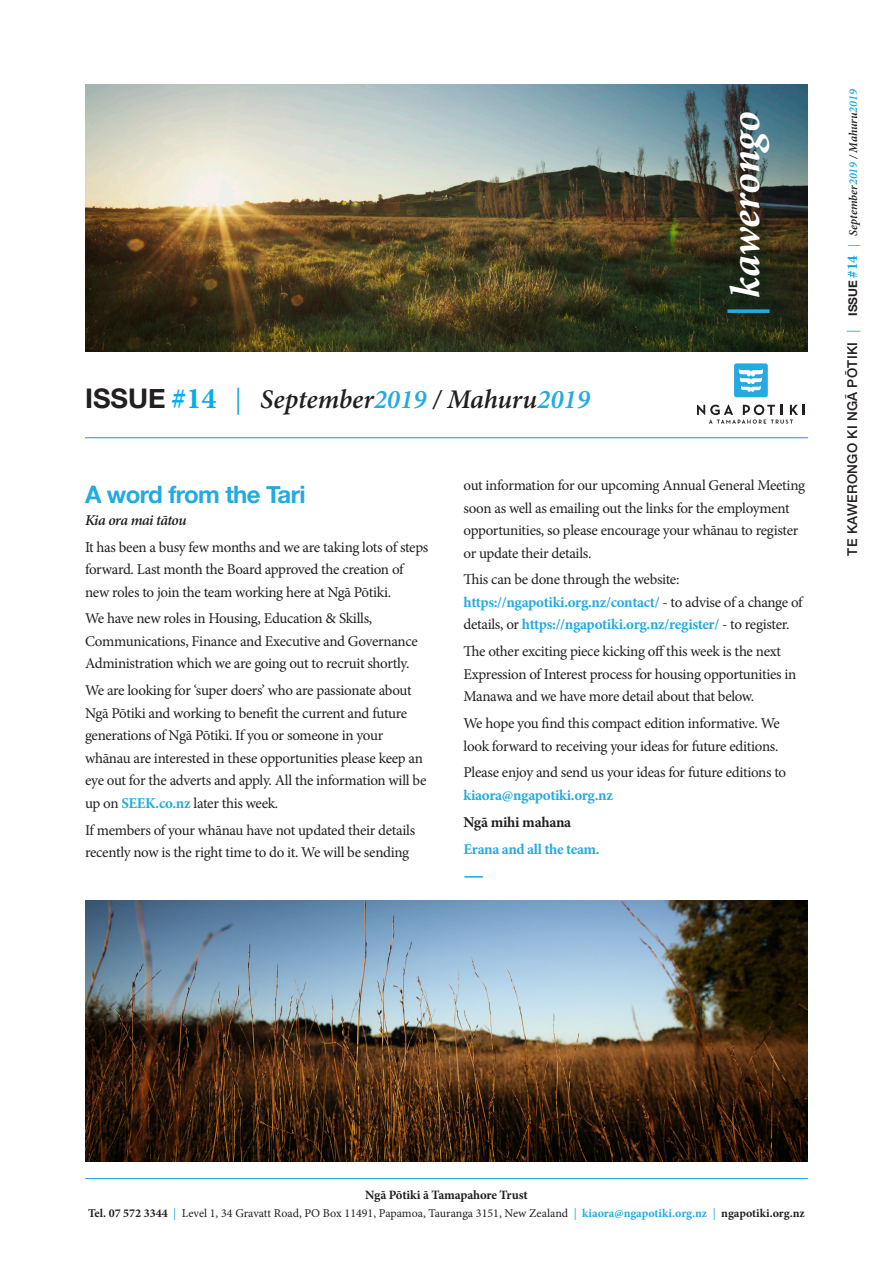
<style>
.page{position:relative;width:893px;height:1263px;background:#fff}
.page>*{position:absolute;margin:0;border:0;box-sizing:border-box;transform-origin:0 0}
.t1{font:italic 700 42px "Minion Pro";letter-spacing:-.01em;color:#fff}
.t2{font:italic 600 27px "Minion Pro";color:#231f20}
.t3{font:700 24px "Helvetica Neue";letter-spacing:-.025em;color:#22abe2}
.t4{font:700 22.5px "Minion Pro";color:#22abe2}
.t5{font:15px/22.5px "Minion Pro";letter-spacing:-.025em;color:#231f20}
.t6{font:700 15px "Minion Pro";letter-spacing:-.025em;color:#22abe2}
.t7{font:italic 600 15px "Minion Pro";letter-spacing:-.035em;color:#231f20}
.t8{font:700 15px "Minion Pro";letter-spacing:-.02em;color:#231f20}
.t9{font:500 13.5px "Helvetica Neue";letter-spacing:.02em;color:#231f20}
.t10{font:700 12.75px "Minion Pro";letter-spacing:-.015em;color:#231f20}
.t11{font:12px "Minion Pro";color:#231f20}
.s1{font-family:"Helvetica Neue";font-weight:700;font-style:normal}
.s2{font-weight:700;font-style:normal;font-size:30px;color:#00aeef}
.s3{font-weight:400;font-style:normal;color:#22abe2}
.s4{color:#22abe2}
.s5{color:#24aae1}
.s6{font-weight:700;color:#24aae1}
.s7{font-family:"Minion Pro";font-weight:400;color:#22abe2}
.s8{font-weight:700;font-size:12px}
.s9{font-family:"Minion Pro";font-weight:700;font-size:15px;color:#00aeef}
.s10{font-family:"Minion Pro";font-weight:400;font-size:12px;color:#22abe2}
.s11{font-family:"Minion Pro";font-weight:600;font-style:italic;font-size:12px}
.s12{font-family:"Minion Pro";font-weight:600;font-style:italic;font-size:12px;color:#24aae1}
.s13{font-family:"Minion Pro";font-weight:600;font-style:italic;font-size:12px;color:#22abe2}
.s14{font-weight:700}
.s15{font-weight:700;color:#22abe2}
</style>
<div class="page">
<hr style="left:85px;top:1178px;width:723px;height:1px;background:#22abe2">
<div style="left:734px;top:363px;width:34px;height:34px;background:#24aae1;border-radius:2px"></div>
<svg style="left:739px;top:369px;width:24px;height:23px"></svg>
<svg style="left:697px;top:405px;width:108px;height:19px"></svg>
<img style="left:85px;top:85px;width:723px;height:266px">
<img style="left:85px;top:900px;width:723px;height:261px">
<hr style="left:85px;top:437px;width:723px;height:1px;background:#22abe2">
<p class="t2" style="left:85px;top:380px;width:506px"><span class="s1">ISSUE</span> <span class="s2">#14</span> <span class="s3">|</span> September<span class="s4">2019</span> / Mahuru<span class="s4">2019</span></p>
<p class="t1" style="left:716px;top:318px;width:209px;rotate:-90deg"><span class="s5">|</span> kawerongo</p>
<p class="t3" style="left:85px;top:475px;width:222px">A word from the Tari</p>
<p class="t7" style="left:85px;top:510px;width:103px">Kia ora mai tātou</p>
<p class="t5" style="left:85px;top:536px;width:345px">It has been a busy few months and we are taking lots of steps forward. Last month the Board approved the creation of new roles to join the team working here at Ngā Pōtiki.</p>
<p class="t5" style="left:85px;top:607px;width:334px">We have new roles in Housing, Education &amp; Skills,<br>Communications, Finance and Executive and Governance<br>Administration which we are going out to recruit shortly.</p>
<p class="t5" style="left:85px;top:679px;width:343px">We are looking for ‘super doers’ who are passionate about Ngā Pōtiki and working to benefit the current and future generations of Ngā Pōtiki. If you or someone in your whānau are interested in these opportunities please keep an eye out for the adverts and apply. All the information will be up on <span class="s6">SEEK.co.nz</span> later this week.</p>
<p class="t5" style="left:85px;top:818px;width:332px">If members of your whānau have not updated their details recently now is the right time to do it. We will be sending</p>
<p class="t5" style="left:463px;top:474px;width:343px">out information for our upcoming Annual General Meeting soon as well as emailing out the links for the employment opportunities, so please encourage your whānau to register or update their details.</p>
<p class="t5" style="left:463px;top:568px;width:341px">This can be done through the website: <span class="s6">https://ngapotiki.org.nz/contact/</span> - to advise of a change of details, or <span class="s6">https://ngapotiki.org.nz/register/</span> - to register.</p>
<p class="t5" style="left:463px;top:640px;width:334px">The other exciting piece kicking off this week is the next<br>Expression of Interest process for housing opportunities in<br>Manawa and we have more detail about that below.</p>
<p class="t5" style="left:463px;top:712px;width:318px">We hope you find this compact edition informative. We look forward to receiving your ideas for future editions.</p>
<p class="t5" style="left:463px;top:761px;width:324px">Please enjoy and send us your ideas for future editions to <span class="s6">kiaora@ngapotiki.org.nz</span></p>
<p class="t8" style="left:463px;top:811px;width:109px">Ngā mihi mahana</p>
<p class="t6" style="left:463px;top:839px;width:138px">Erana and all the team.</p>
<p class="t4" style="left:463px;top:858px;width:22px">—</p>
<p class="t9" style="left:841px;top:555px;width:468px;rotate:-90deg">TE KAWERONGO KI NGĀ PŌTIKI <span class="s7">|</span> <span class="s8">ISSUE</span> <span class="s9">#14</span> <span class="s10">|</span> <span class="s11">September</span><span class="s12">2019</span> <span class="s11">/ Mahuru</span><span class="s13">2019</span></p>
<p class="t10" style="left:365px;top:1186px;width:164px">Ngā Pōtiki ā Tamapahore Trust</p>
<p class="t11" style="left:88px;top:1205px;width:718px"><span class="s14">Tel. 07 572 3344</span> <span class="s4">|</span> Level 1, 34 Gravatt Road, PO Box 11491, Papamoa, Tauranga 3151, New Zealand <span class="s4">|</span> <span class="s15">kiaora@ngapotiki.org.nz</span> <span class="s4">|</span> <span class="s14">ngapotiki.org.nz</span></p>
</div>
